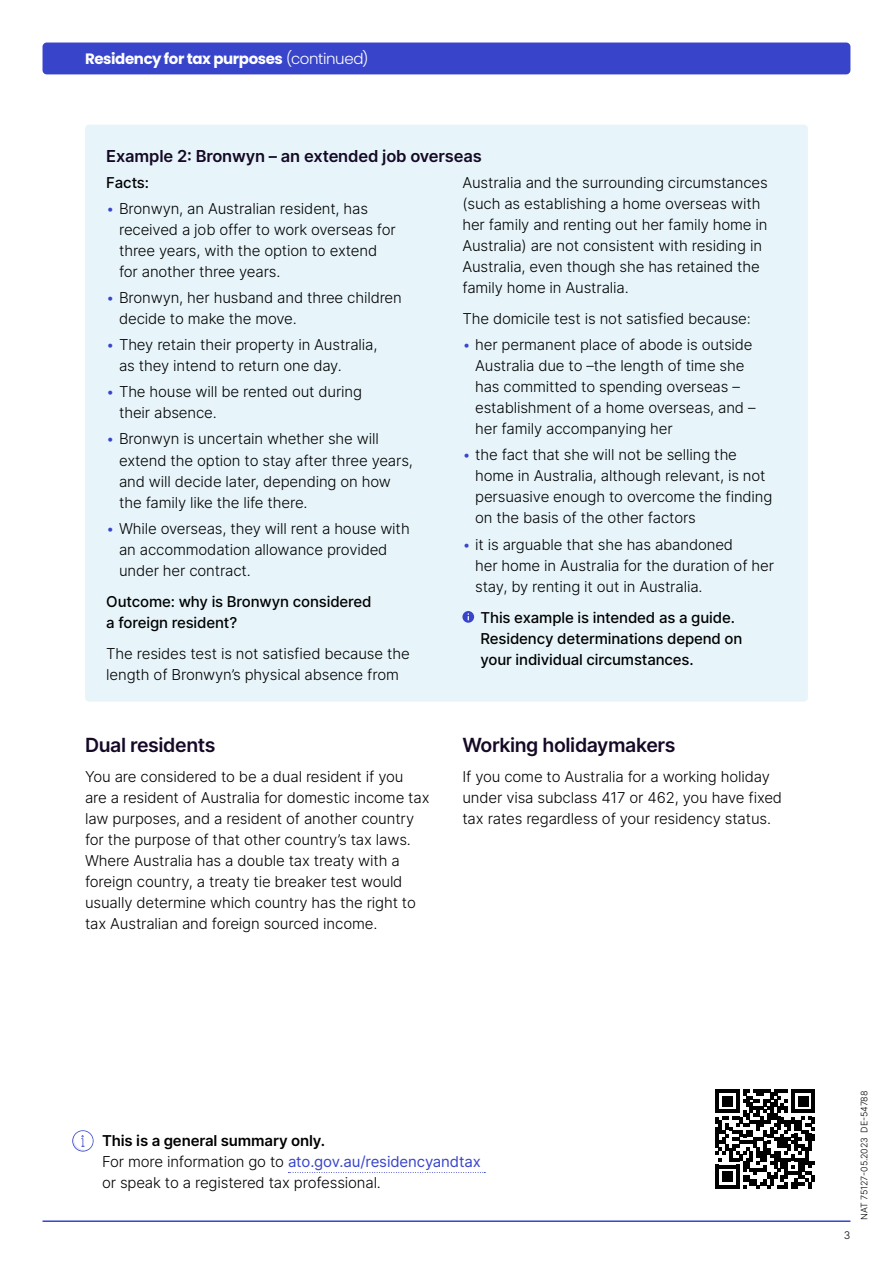
<style>
.page{position:relative;width:893px;height:1263px;background:#fff}
.page>*{position:absolute;margin:0;border:0;box-sizing:border-box;transform-origin:0 0}
.t1{font:600 19.5px "Inter";letter-spacing:-.02em;color:#150925}
.t2{font:600 16.5px "Inter";letter-spacing:-.01em;color:#150925}
.t3{font:300 15px/21px "Inter";letter-spacing:-.01em;color:#000}
.p_icon{font:500 15px/21px "Inter";letter-spacing:-.01em;color:#000}
.t4{font:700 15px "Poppins";letter-spacing:-.025em;color:#fff}
.t5{font:600 15px "Inter";letter-spacing:-.01em;color:#000}
.t6{font:300 10.5px "Inter";color:#000}
.p_job_number{font:300 9px "Inter";letter-spacing:-.01em;color:#000}
.s1{font-weight:300}
.s2{color:#3844ca}
.s3{font-weight:400;color:#3844ca}
</style>
<div class="page">
<hr style="left:43px;top:1220px;width:807px;height:2px;background:#3844ca">
<div style="left:85px;top:125px;width:723px;height:577px;background:#e7f5fb;border-radius:4px"></div>
<svg style="left:462px;top:611px;width:12px;height:12px"></svg>
<svg style="left:288px;top:1172px;width:197px;height:1px"></svg>
<svg style="left:72px;top:1130px;width:22px;height:21px"></svg>
<svg style="left:715px;top:1089px;width:100px;height:100px"></svg>
<div style="left:43px;top:43px;width:807px;height:31px;background:#3844ca;border-radius:4px"></div>
<p class="t4" style="left:85px;top:50px;width:285px">Residency for tax purposes <span class="s1">(continued)</span></p>
<h4 class="t2" style="left:106px;top:144px;width:377px">Example 2: Bronwyn – an extended job overseas</h4>
<p class="p_icon" style="left:106px;top:172px;width:44px">Facts:</p>
<p class="t3" style="left:119px;top:198px;width:278px;text-indent:-13px"><span class="s2">•</span> Bronwyn, an Australian resident, has received a job offer to work overseas for three years, with the option to extend for another three years.</p>
<p class="t3" style="left:119px;top:287px;width:284px;text-indent:-13px"><span class="s2">•</span> Bronwyn, her husband and three children decide to make the move.</p>
<p class="t3" style="left:119px;top:334px;width:260px;text-indent:-13px"><span class="s2">•</span> They retain their property in Australia, as they intend to return one day.</p>
<p class="t3" style="left:119px;top:381px;width:245px;text-indent:-13px"><span class="s2">•</span> The house will be rented out during their absence.</p>
<p class="t3" style="left:119px;top:428px;width:295px;text-indent:-13px"><span class="s2">•</span> Bronwyn is uncertain whether she will extend the option to stay after three years, and will decide later, depending on how the family like the life there.</p>
<p class="t3" style="left:119px;top:517px;width:292px;text-indent:-13px"><span class="s2">•</span> While overseas, they will rent a house with an accommodation allowance provided under her contract.</p>
<p class="p_icon" style="left:106px;top:590px;width:267px">Outcome: why is Bronwyn considered a foreign resident?</p>
<p class="t3" style="left:106px;top:643px;width:305px">The resides test is not satisfied because the length of Bronwyn’s physical absence from</p>
<p class="t3" style="left:462px;top:172px;width:307px">Australia and the surrounding circumstances (such as establishing a home overseas with her family and renting out her family home in Australia) are not consistent with residing in Australia, even though she has retained the family home in Australia.</p>
<p class="t3" style="left:462px;top:308px;width:290px">The domicile test is not satisfied because:</p>
<p class="t3" style="left:475px;top:334px;width:282px;text-indent:-13px"><span class="s2">•</span> her permanent place of abode is outside Australia due to –the length of time she has committed to spending overseas – establishment of a home overseas, and – her family accompanying her</p>
<p class="t3" style="left:475px;top:444px;width:299px;text-indent:-13px"><span class="s2">•</span> the fact that she will not be selling the home in Australia, although relevant, is not persuasive enough to overcome the finding on the basis of the other factors</p>
<p class="t3" style="left:475px;top:533px;width:300px;text-indent:-13px"><span class="s2">•</span> it is arguable that she has abandoned<br>her home in Australia for the duration of her stay, by renting it out in Australia.</p>
<p class="p_icon" style="left:480px;top:606px;width:263px">This example is intended as a guide.<br>Residency determinations depend on your individual circumstances.</p>
<h3 class="t1" style="left:85px;top:731px;width:132px">Dual residents</h3>
<p class="t3" style="left:85px;top:766px;width:346px">You are considered to be a dual resident if you<br>are a resident of Australia for domestic income tax law purposes, and a resident of another country for the purpose of that other country’s tax laws.<br>Where Australia has a double tax treaty with a foreign country, a treaty tie breaker test would usually determine which country has the right to tax Australian and foreign sourced income.</p>
<h3 class="t1" style="left:462px;top:731px;width:215px">Working holidaymakers</h3>
<p class="t3" style="left:462px;top:766px;width:321px">If you come to Australia for a working holiday under visa subclass 417 or 462, you have fixed tax rates regardless of your residency status.</p>
<p class="t5" style="left:102px;top:1130px;width:225px">This is a general summary only.</p>
<p class="t3" style="left:102px;top:1151px;width:380px">For more information go to <span class="s3">ato.gov.au/residencyandtax </span>or speak to a registered tax professional.</p>
<p class="t6" style="left:844px;top:1228px;width:8px">3</p>
<p class="p_job_number" style="left:858px;top:1220px;width:131px;rotate:-90deg">NAT 75127-05.2023 DE-54788</p>
</div>
